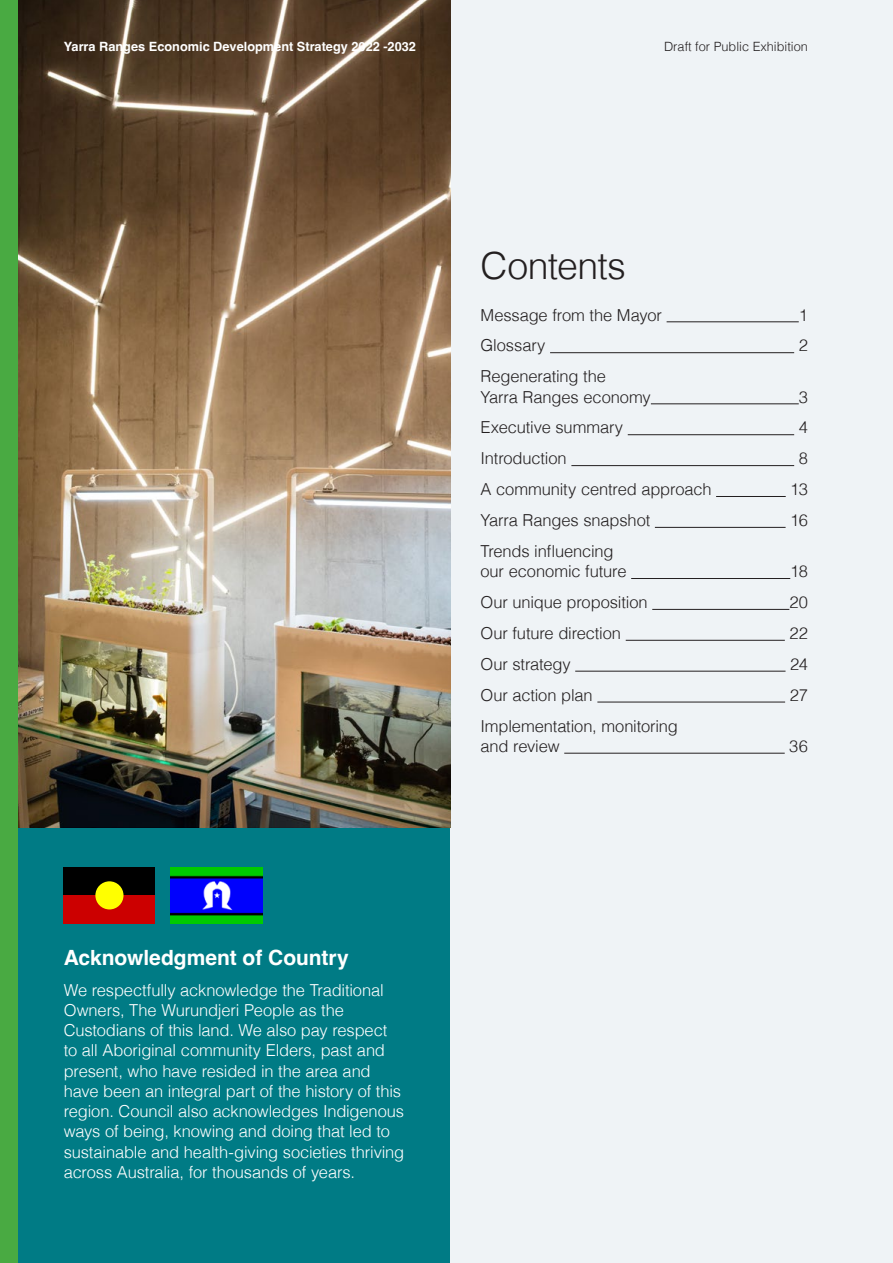
<style>
.page{position:relative;width:893px;height:1263px;background:#fff}
.page>*{position:absolute;margin:0;border:0;box-sizing:border-box;transform-origin:0 0}
.t1{font:300 37.5px "Helvetica";letter-spacing:-.015em;color:#231f20}
.t2{font:700 21px "Helvetica";letter-spacing:-.005em;color:#fff}
.t3{font:300 16.5px/20.2px "Helvetica";letter-spacing:-.01em;color:#fff}
.t4{font:300 16.5px/20.2px "Helvetica";letter-spacing:-.01em;color:#231f20}
.t5{font:700 12.75px "Helvetica";color:#fff}
.t6{font:300 12.75px "Helvetica";color:#231f20}
</style>
<div class="page">
<div style="left:17px;top:827px;width:434px;height:436px;background:#007b85"></div>
<div style="left:451px;top:0;width:442px;height:1263px;background:#eff3f6"></div>
<img style="left:17px;top:0;width:434px;height:827px">
<hr style="left:667px;top:322px;width:132px;height:1px;background:#231f20">
<hr style="left:550px;top:352px;width:244px;height:1px;background:#231f20">
<hr style="left:651px;top:404px;width:148px;height:1px;background:#231f20">
<hr style="left:628px;top:434px;width:166px;height:1px;background:#231f20">
<hr style="left:571px;top:465px;width:223px;height:1px;background:#231f20">
<hr style="left:716px;top:496px;width:70px;height:1px;background:#231f20">
<hr style="left:655px;top:527px;width:131px;height:1px;background:#231f20">
<hr style="left:631px;top:578px;width:159px;height:1px;background:#231f20">
<hr style="left:652px;top:609px;width:137px;height:1px;background:#231f20">
<hr style="left:626px;top:640px;width:159px;height:1px;background:#231f20">
<hr style="left:575px;top:671px;width:210px;height:1px;background:#231f20">
<hr style="left:597px;top:702px;width:188px;height:1px;background:#231f20">
<hr style="left:564px;top:753px;width:221px;height:1px;background:#231f20">
<img style="left:171px;top:867px;width:91px;height:56px">
<div style="left:64px;top:867px;width:91px;height:56px;background:#000"></div>
<div style="left:64px;top:895px;width:91px;height:28px;background:#c00"></div>
<div style="left:95px;top:881px;width:29px;height:28px;background:#ff0;border-radius:50%"></div>
<div style="left:0;top:0;width:17px;height:1263px;background:#49aa42"></div>
<p class="t5" style="left:64px;top:39px;width:354px">Yarra Ranges Economic Development Strategy 2022 -2032</p>
<p class="t6" style="left:664px;top:35px;width:145px">Draft for Public Exhibition</p>
<h1 class="t1" style="left:480px;top:234px;width:147px">Contents</h1>
<p class="t4" style="left:480px;top:303px;width:183px">Message from the Mayor</p>
<p class="t4" style="left:799px;top:303px;width:11px">1</p>
<p class="t4" style="left:480px;top:334px;width:66px">Glossary</p>
<p class="t4" style="left:799px;top:334px;width:11px">2</p>
<p class="t4" style="left:480px;top:365px;width:172px">Regenerating the<br>Yarra Ranges economy</p>
<p class="t4" style="left:799px;top:385px;width:11px">3</p>
<p class="t4" style="left:480px;top:416px;width:144px">Executive summary</p>
<p class="t4" style="left:799px;top:416px;width:11px">4</p>
<p class="t4" style="left:480px;top:447px;width:88px">Introduction</p>
<p class="t4" style="left:799px;top:447px;width:11px">8</p>
<p class="t4" style="left:480px;top:478px;width:232px">A community centred approach</p>
<p class="t4" style="left:790px;top:478px;width:19px">13</p>
<p class="t4" style="left:480px;top:509px;width:171px">Yarra Ranges snapshot</p>
<p class="t4" style="left:790px;top:509px;width:19px">16</p>
<p class="t4" style="left:480px;top:540px;width:148px">Trends influencing our economic future</p>
<p class="t4" style="left:790px;top:560px;width:19px">18</p>
<p class="t4" style="left:480px;top:591px;width:169px">Our unique proposition</p>
<p class="t4" style="left:789px;top:591px;width:20px">20</p>
<p class="t4" style="left:480px;top:622px;width:142px">Our future direction</p>
<p class="t4" style="left:789px;top:622px;width:20px">22</p>
<p class="t4" style="left:480px;top:653px;width:92px">Our strategy</p>
<p class="t4" style="left:790px;top:653px;width:19px">24</p>
<p class="t4" style="left:480px;top:684px;width:114px">Our action plan</p>
<p class="t4" style="left:790px;top:684px;width:20px">27</p>
<p class="t4" style="left:480px;top:714px;width:199px">Implementation, monitoring and review</p>
<p class="t4" style="left:789px;top:735px;width:20px">36</p>
<p class="t2" style="left:64px;top:944px;width:286px">Acknowledgment of Country</p>
<p class="t3" style="left:64px;top:978px;width:342px">We respectfully acknowledge the Traditional Owners, The Wurundjeri People as the Custodians of this land. We also pay respect to all Aboriginal community Elders, past and present, who have resided in the area and have been an integral part of the history of this region. Council also acknowledges Indigenous ways of being, knowing and doing that led to sustainable and health‑giving societies thriving across Australia, for thousands of years.</p>
</div>
